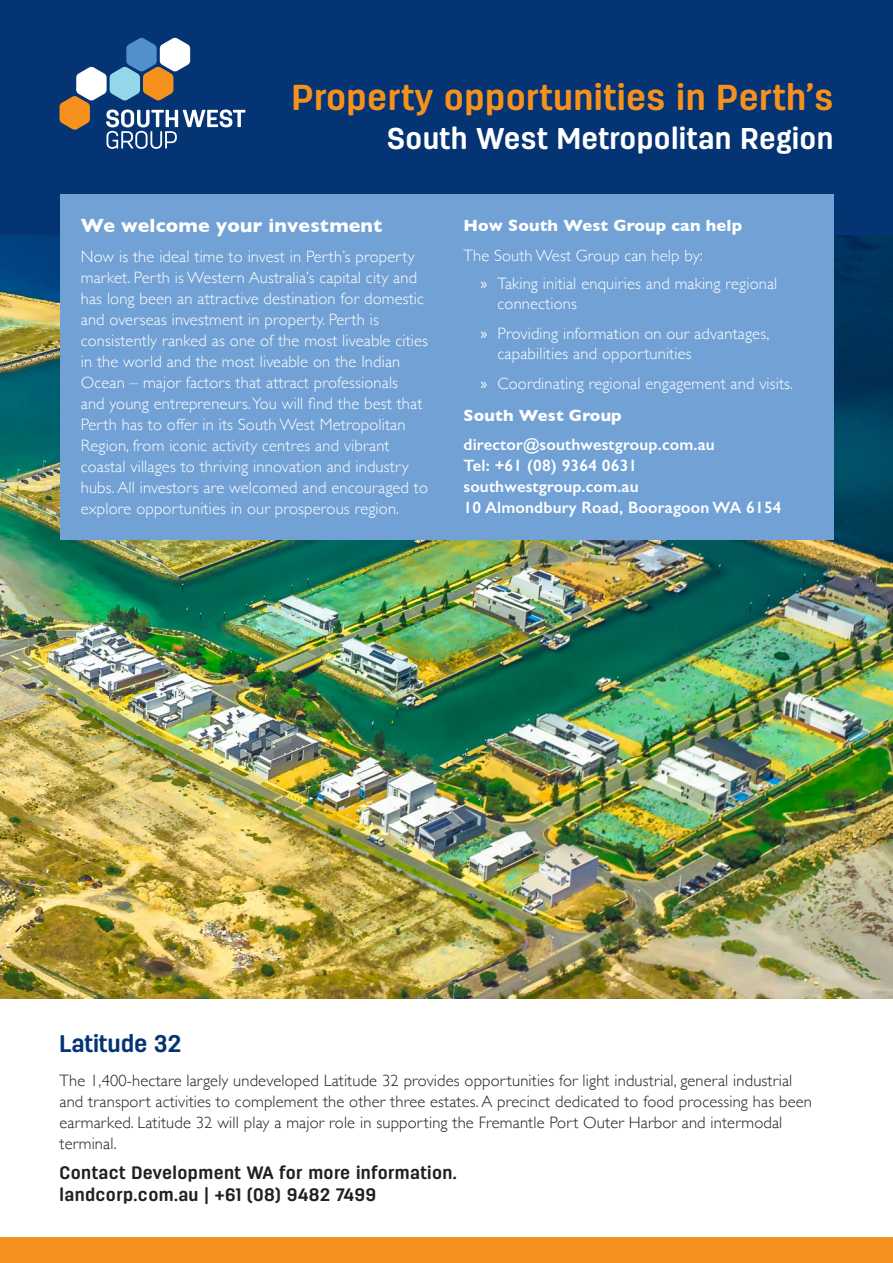
<style>
.page{position:relative;width:893px;height:1263px;background:#fff}
.page>*{position:absolute;margin:0;border:0;box-sizing:border-box;transform-origin:0 0}
.cover{font:700 36px "Antartida RD Ess";letter-spacing:.01em;color:#f6911e}
.cover-2{font:700 30px "Antartida RD Ess";letter-spacing:.01em;color:#fff}
.Heading{font:700 24px "Antartida RD Ess";letter-spacing:-.005em;color:#053474}
.t1{font:700 19.5px "Gill Sans";letter-spacing:.01em;color:#fff}
.body{font:700 18px/21.6px "Antartida RD Ess";letter-spacing:.02em;color:#231f20}
.t2{font:300 16.5px/21px "Gill Sans";letter-spacing:.01em;color:#fff}
.body-2{font:300 16.5px/21px "Gill Sans";letter-spacing:.01em;color:#231f20}
.t3{font:600 16.5px/21px "Gill Sans";letter-spacing:.01em;color:#fff}
.t4{font:700 16.5px "Gill Sans";letter-spacing:.01em;color:#fff}
.s1{font-family:"Myriad Pro";font-weight:400}
</style>
<div class="page">
<img style="left:0;top:235px;width:893px;height:764px">
<div style="left:0;top:0;width:893px;height:235px;background:#053474"></div>
<div style="left:0;top:1237px;width:893px;height:26px;background:#f6911e"></div>
<svg style="left:60px;top:38px;width:185px;height:111px"></svg>
<div style="left:60px;top:194px;width:773px;height:345px;background:#71a1d5"></div>
<p class="cover" style="left:292px;top:78px;width:543px">Property opportunities in Perth’s</p>
<p class="cover-2" style="left:387px;top:122px;width:448px">South West Metropolitan Region</p>
<p class="t1" style="left:81px;top:210px;width:303px">We welcome your investment</p>
<p class="t2" style="left:81px;top:245px;width:349px">Now is the ideal time to invest in Perth’s property market. Perth is Western Australia’s capital city and has long been an attractive destination for domestic and overseas investment in property. Perth is consistently ranked as one of the most liveable cities in the world and the most liveable on the Indian Ocean – major factors that attract professionals<br>and young entrepreneurs. You will find the best that Perth has to offer in its South West Metropolitan Region, from iconic activity centres and vibrant coastal villages to thriving innovation and industry hubs. All investors are welcomed and encouraged to explore opportunities in our prosperous region.</p>
<p class="t4" style="left:463px;top:212px;width:280px">How South West Group can help</p>
<p class="t2" style="left:480px;top:240px;width:298px;line-height:28.2px;text-indent:-17px">The South West Group can help by:<br><span class="s1">»</span> Taking initial enquiries and making regional</p>
<p class="t2" style="left:480px;top:287px;width:290px;line-height:30.5px;text-indent:17px">connections<br><span class="s1">»</span> Providing information on our advantages,</p>
<p class="t2" style="left:497px;top:342px;width:196px">capabilities and opportunities</p>
<p class="t2" style="left:480px;top:373px;width:314px"><span class="s1">»</span> Coordinating regional engagement and visits.</p>
<p class="t4" style="left:463px;top:402px;width:160px">South West Group</p>
<p class="t3" style="left:463px;top:434px;width:320px">director@southwestgroup.com.au<br>Tel: +61 (08) 9364 0631 southwestgroup.com.au<br>10 Almondbury Road, Booragoon WA 6154</p>
<p class="Heading" style="left:60px;top:1030px;width:123px">Latitude 32</p>
<p class="body-2" style="left:60px;top:1069px;width:754px">The 1,400-hectare largely undeveloped Latitude 32 provides opportunities for light industrial, general industrial and transport activities to complement the other three estates. A precinct dedicated to food processing has been earmarked. Latitude 32 will play a major role in supporting the Fremantle Port Outer Harbor and intermodal terminal.</p>
<p class="body" style="left:60px;top:1161px;width:399px">Contact Development WA for more information. landcorp.com.au | +61 (08) 9482 7499</p>
</div>
